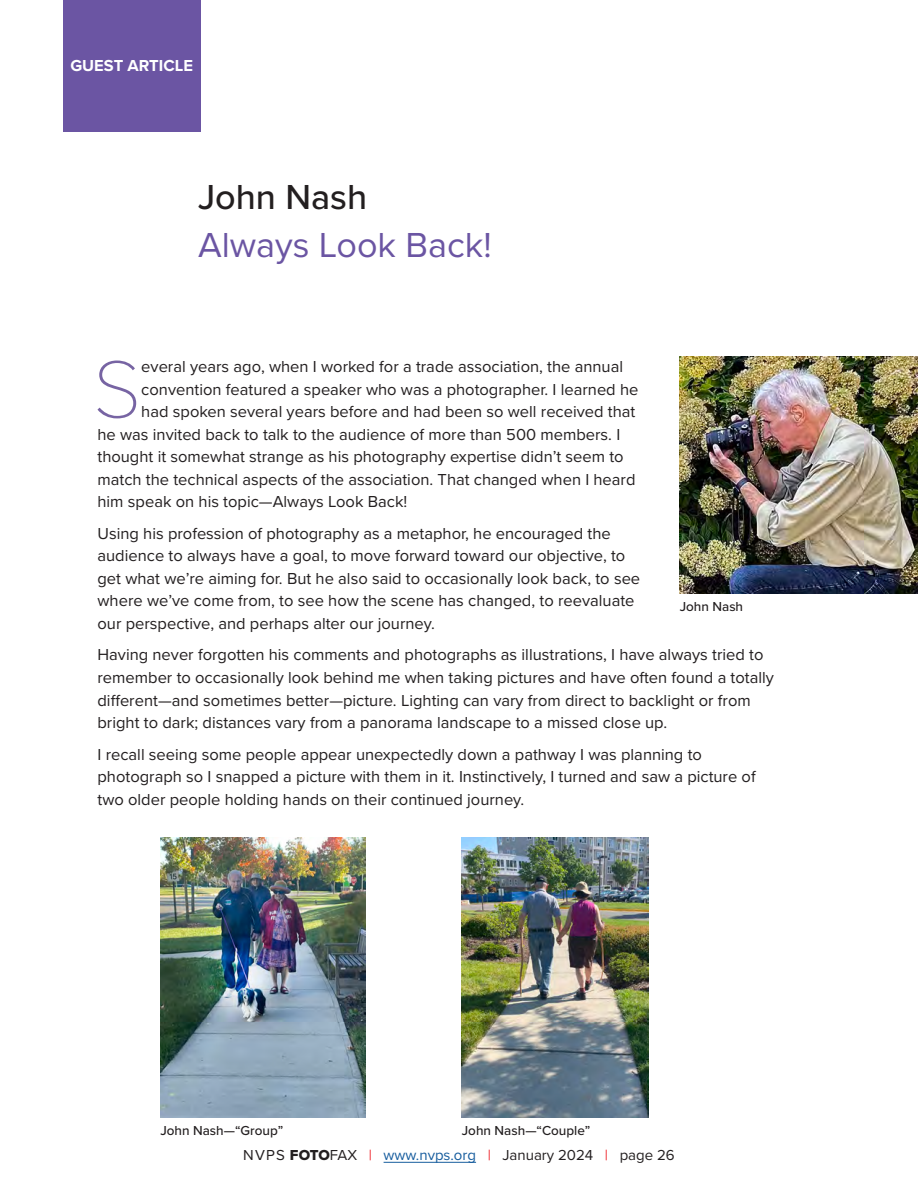
<style>
.page{position:relative;width:918px;height:1188px;background:#fff}
.page>*{position:absolute;margin:0;border:0;box-sizing:border-box;transform-origin:0 0}
.Flush_left__rag_right_text{font:100 84px "Proxima Nova T";color:#7764a3}
.Flush_left__rag_right_text-2{font:36px "Proxima Nova";color:#6b55a3}
.Name_of_person_in_article_title{font:500 36px "Proxima Nova";color:#231f20}
.Flush_left__rag_right_text-3{font:16.5px/22.5px "Proxima Nova";color:#231f20}
.t1{font:700 16.5px "Proxima Nova";color:#fff}
.t2{font:15px "Proxima Nova";color:#231f20}
.Captions_Left{font:500 13.5px "Proxima Nova";color:#231f20}
.s1{font-family:"Proxima Nova Extrabld"}
.s2{color:#ee1d23}
.s3{color:#175d9e}
</style>
<div class="page">
<hr style="left:384px;top:1162px;width:92px;height:1px;background:#175d9e">
<div style="left:63px;top:0;width:137px;height:131px;background:#6b55a3"></div>
<img style="left:680px;top:356px;width:238px;height:238px">
<img style="left:160px;top:838px;width:205px;height:279px">
<img style="left:462px;top:838px;width:186px;height:279px">
<p class="t1" style="left:70px;top:53px;width:124px">GUEST ARTICLE</p>
<p class="Name_of_person_in_article_title" style="left:198px;top:170px;width:171px">John Nash</p>
<p class="Flush_left__rag_right_text-2" style="left:198px;top:218px;width:295px">Always Look Back!</p>
<p class="Flush_left__rag_right_text" style="left:93px;top:327px;width:50px">S</p>
<p class="Flush_left__rag_right_text-3" style="left:141px;top:355px;width:483px">everal years ago, when I worked for a trade association, the annual</p>
<p class="Flush_left__rag_right_text-3" style="left:141px;top:377px;width:499px">convention featured a speaker who was a photographer. I learned he</p>
<p class="Flush_left__rag_right_text-3" style="left:141px;top:400px;width:496px">had spoken several years before and had been so well received that</p>
<p class="Flush_left__rag_right_text-3" style="left:98px;top:422px;width:524px">he was invited back to talk to the audience of more than 500 members. I</p>
<p class="Flush_left__rag_right_text-3" style="left:98px;top:445px;width:528px">thought it somewhat strange as his photography expertise didn’t seem to</p>
<p class="Flush_left__rag_right_text-3" style="left:98px;top:467px;width:540px">match the technical aspects of the association. That changed when I heard</p>
<p class="Flush_left__rag_right_text-3" style="left:98px;top:490px;width:311px">him speak on his topic—Always Look Back!</p>
<p class="Flush_left__rag_right_text-3" style="left:98px;top:522px;width:544px">Using his profession of photography as a metaphor, he encouraged the audience to always have a goal, to move forward toward our objective, to get what we’re aiming for. But he also said to occasionally look back, to see where we’ve come from, to see how the scene has changed, to reevaluate our perspective, and perhaps alter our journey.</p>
<p class="Flush_left__rag_right_text-3" style="left:98px;top:643px;width:678px">Having never forgotten his comments and photographs as illustrations, I have always tried to remember to occasionally look behind me when taking pictures and have often found a totally different—and sometimes better—picture. Lighting can vary from direct to backlight or from bright to dark; distances vary from a panorama landscape to a missed close up.</p>
<p class="Flush_left__rag_right_text-3" style="left:98px;top:742px;width:660px">I recall seeing some people appear unexpectedly down a pathway I was planning to photograph so I snapped a picture with them in it. Instinctively, I turned and saw a picture of two older people holding hands on their continued journey.</p>
<p class="Captions_Left" style="left:680px;top:596px;width:65px">John Nash</p>
<p class="Captions_Left" style="left:160px;top:1120px;width:124px">John Nash—“Group”</p>
<p class="Captions_Left" style="left:462px;top:1120px;width:130px">John Nash—“Couple”</p>
<p class="t2" style="left:243px;top:1144px;width:433px">NVPS <span class="s1">FOTO</span>FAX <span class="s2">|</span> <span class="s3">www.nvps.org</span> <span class="s2">|</span> January 2024 <span class="s2">|</span> page 26</p>
</div>
